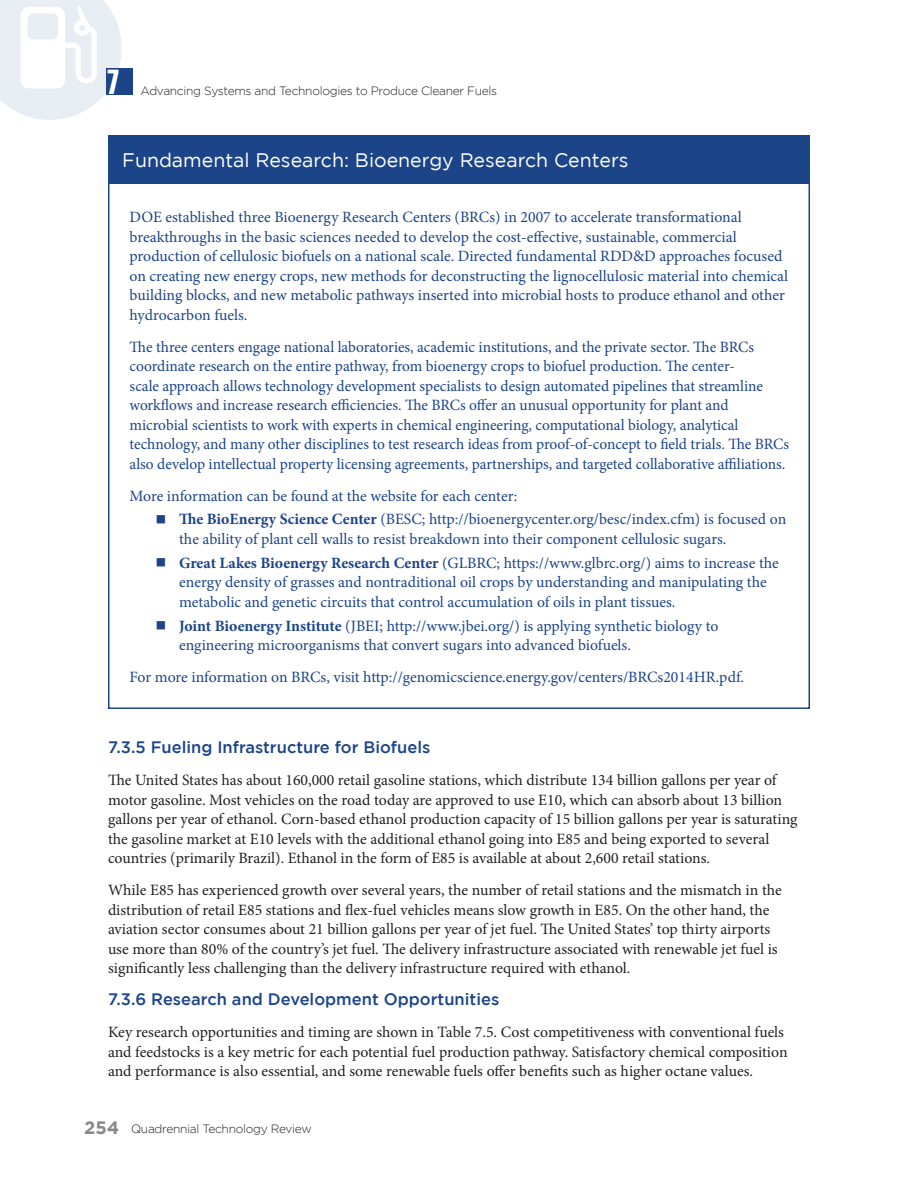
<style>
.page{position:relative;width:918px;height:1188px;background:#fff}
.page>*{position:absolute;margin:0;border:0;box-sizing:border-box;transform-origin:0 0}
.t1{font:700 34.65px "Gotham Condensed";color:#fff;scale:1.15 1}
.Sidebar_header{font:19.5px "Gotham";color:#fff}
.Header_Two{font:500 16.5px "Gotham";color:#1b4489}
.Sidebar_body_text{font:15.75px/19.5px "Minion Pro";color:#1b4489}
.Body_Text{font:15.75px/19.5px "Minion Pro";color:#231f20}
.Bullet_Text{font:15.75px/19.5px "Minion Pro";color:#1b4489}
.t2{font:300 12px "Gotham";letter-spacing:-.025em;color:#231f20}
.s1{font-weight:700}
.s2{font-weight:700;font-size:18px;color:#8a888a}
</style>
<div class="page">
<svg style="left:0;top:0;width:122px;height:120px"></svg>
<div style="left:106px;top:68px;width:27px;height:27px;background:#1b4489"></div>
<div style="left:109px;top:136px;width:701px;height:48px;background:#1b4489"></div>
<h1 class="t1" style="left:107px;top:62px;width:12px">7</h1>
<p class="t2" style="left:140px;top:84px;width:358px">Advancing Systems and Technologies to Produce Cleaner Fuels</p>
<p class="Sidebar_header" style="left:122px;top:149px;width:508px">Fundamental Research: Bioenergy Research Centers</p>
<p class="Sidebar_body_text" style="left:130px;top:208px;width:660px">DOE established three Bioenergy Research Centers (BRCs) in 2007 to accelerate transformational breakthroughs in the basic sciences needed to develop the cost-effective, sustainable, commercial production of cellulosic biofuels on a national scale. Directed fundamental RDD&amp;D approaches focused on creating new energy crops, new methods for deconstructing the lignocellulosic material into chemical building blocks, and new metabolic pathways inserted into microbial hosts to produce ethanol and other hydrocarbon fuels.</p>
<p class="Sidebar_body_text" style="left:130px;top:337px;width:661px">The three centers engage national laboratories, academic institutions, and the private sector. The BRCs coordinate research on the entire pathway, from bioenergy crops to biofuel production. The center-<br>scale approach allows technology development specialists to design automated pipelines that streamline workflows and increase research efficiencies. The BRCs offer an unusual opportunity for plant and microbial scientists to work with experts in chemical engineering, computational biology, analytical technology, and many other disciplines to test research ideas from proof-of-concept to field trials. The BRCs also develop intellectual property licensing agreements, partnerships, and targeted collaborative affiliations.</p>
<p class="Sidebar_body_text" style="left:130px;top:486px;width:389px">More information can be found at the website for each center:</p>
<p class="Bullet_Text" style="left:179px;top:510px;width:609px;text-indent:-22px">■ <span class="s1">The BioEnergy Science Center</span> (BESC; http://bioenergycenter.org/besc/index.cfm) is focused on the ability of plant cell walls to resist breakdown into their component cellulosic sugars.</p>
<p class="Bullet_Text" style="left:179px;top:553px;width:601px;text-indent:-22px">■ <span class="s1">Great Lakes Bioenergy Research Center</span> (GLBRC; https://www.glbrc.org/) aims to increase the energy density of grasses and nontraditional oil crops by understanding and manipulating the metabolic and genetic circuits that control accumulation of oils in plant tissues.</p>
<p class="Bullet_Text" style="left:179px;top:616px;width:541px;text-indent:-22px">■ <span class="s1">Joint Bioenergy Institute</span> (JBEI; http://www.jbei.org/) is applying synthetic biology to engineering microorganisms that convert sugars into advanced biofuels.</p>
<p class="Sidebar_body_text" style="left:130px;top:667px;width:616px">For more information on BRCs, visit http://genomicscience.energy.gov/centers/BRCs2014HR.pdf.</p>
<p class="Header_Two" style="left:108px;top:738px;width:324px">7.3.5 Fueling Infrastructure for Biofuels</p>
<p class="Body_Text" style="left:108px;top:771px;width:691px">The United States has about 160,000 retail gasoline stations, which distribute 134 billion gallons per year of motor gasoline. Most vehicles on the road today are approved to use E10, which can absorb about 13 billion gallons per year of ethanol. Corn-based ethanol production capacity of 15 billion gallons per year is saturating the gasoline market at E10 levels with the additional ethanol going into E85 and being exported to several countries (primarily Brazil). Ethanol in the form of E85 is available at about 2,600 retail stations.</p>
<p class="Body_Text" style="left:108px;top:881px;width:675px">While E85 has experienced growth over several years, the number of retail stations and the mismatch in the distribution of retail E85 stations and flex-fuel vehicles means slow growth in E85. On the other hand, the aviation sector consumes about 21 billion gallons per year of jet fuel. The United States’ top thirty airports use more than 80% of the country’s jet fuel. The delivery infrastructure associated with renewable jet fuel is significantly less challenging than the delivery infrastructure required with ethanol.</p>
<p class="Header_Two" style="left:108px;top:990px;width:393px">7.3.6 Research and Development Opportunities</p>
<p class="Body_Text" style="left:108px;top:1023px;width:681px">Key research opportunities and timing are shown in Table 7.5. Cost competitiveness with conventional fuels and feedstocks is a key metric for each potential fuel production pathway. Satisfactory chemical composition and performance is also essential, and some renewable fuels offer benefits such as higher octane values.</p>
<p class="t2" style="left:84px;top:1122px;width:229px"><span class="s2">254</span> Quadrennial Technology Review</p>
</div>
